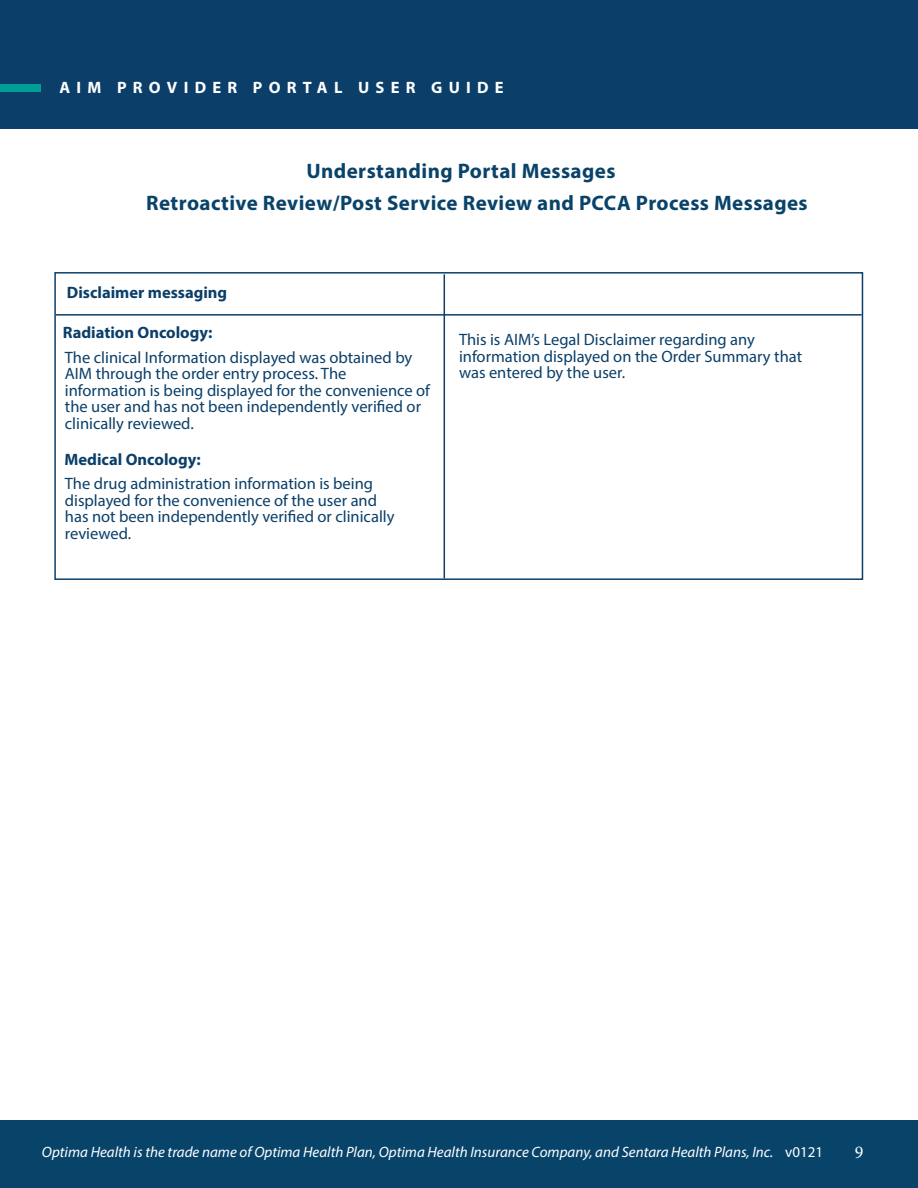
<style>
.page{position:relative;width:918px;height:1188px;background:#fff}
.page>*{position:absolute;margin:0;border:0;box-sizing:border-box;transform-origin:0 0}
.Paragraph_Style_1{font:700 21px "Myriad Pro";letter-spacing:.02em;color:#09436a}
.t1{font:18px "Minion Pro";color:#fff}
.t2{font:16.5px/16.5px "Myriad Pro";color:#0b3f69}
.t3{font:700 16.5px "Myriad Pro";color:#0b3f69}
.t4{font:700 16.5px "Myriad Pro";letter-spacing:.38em;color:#fff}
.t5{font:italic 15px "Myriad Pro";color:#fff}
.t6{font:15px "Myriad Pro";color:#fff}
</style>
<div class="page">
<div style="left:0;top:0;width:918px;height:129px;background:#0b3f69"></div>
<div style="left:0;top:84px;width:40px;height:8px;background:#009c96"></div>
<div style="left:0;top:1120px;width:918px;height:68px;background:#08446a"></div>
<div style="left:54px;top:272px;width:809px;height:308px;border:2px solid #0b3f69"></div>
<hr style="left:444px;top:274px;width:1px;height:304px;background:#0b3f69">
<hr style="left:56px;top:314px;width:806px;height:2px;background:#0b3f69">
<p class="t4" style="left:60px;top:77px;width:446px">AIM PROVIDER PORTAL USER GUIDE</p>
<p class="Paragraph_Style_1" style="left:306px;top:157px;width:311px">Understanding Portal Messages</p>
<p class="Paragraph_Style_1" style="left:146px;top:189px;width:663px">Retroactive Review/Post Service Review and PCCA Process Messages</p>
<p class="t3" style="left:67px;top:282px;width:162px">Disclaimer messaging</p>
<p class="t3" style="left:63px;top:322px;width:151px">Radiation Oncology:</p>
<p class="t2" style="left:65px;top:349px;width:367px">The clinical Information displayed was obtained by AIM through the order entry process. The information is being displayed for the convenience of the user and has not been independently verified or clinically reviewed.</p>
<p class="t3" style="left:65px;top:448px;width:138px">Medical Oncology:</p>
<p class="t2" style="left:65px;top:475px;width:331px">The drug administration information is being displayed for the convenience of the user and has not been independently verified or clinically reviewed.</p>
<p class="t2" style="left:459px;top:331px;width:345px">This is AIM’s Legal Disclaimer regarding any information displayed on the Order Summary that was entered by the user.</p>
<p class="t5" style="left:42px;top:1143px;width:733px">Optima Health is the trade name of Optima Health Plan, Optima Health Insurance Company, and Sentara Health Plans, Inc.</p>
<p class="t6" style="left:785px;top:1143px;width:39px">v0121</p>
<p class="t1" style="left:855px;top:1140px;width:10px">9</p>
</div>
